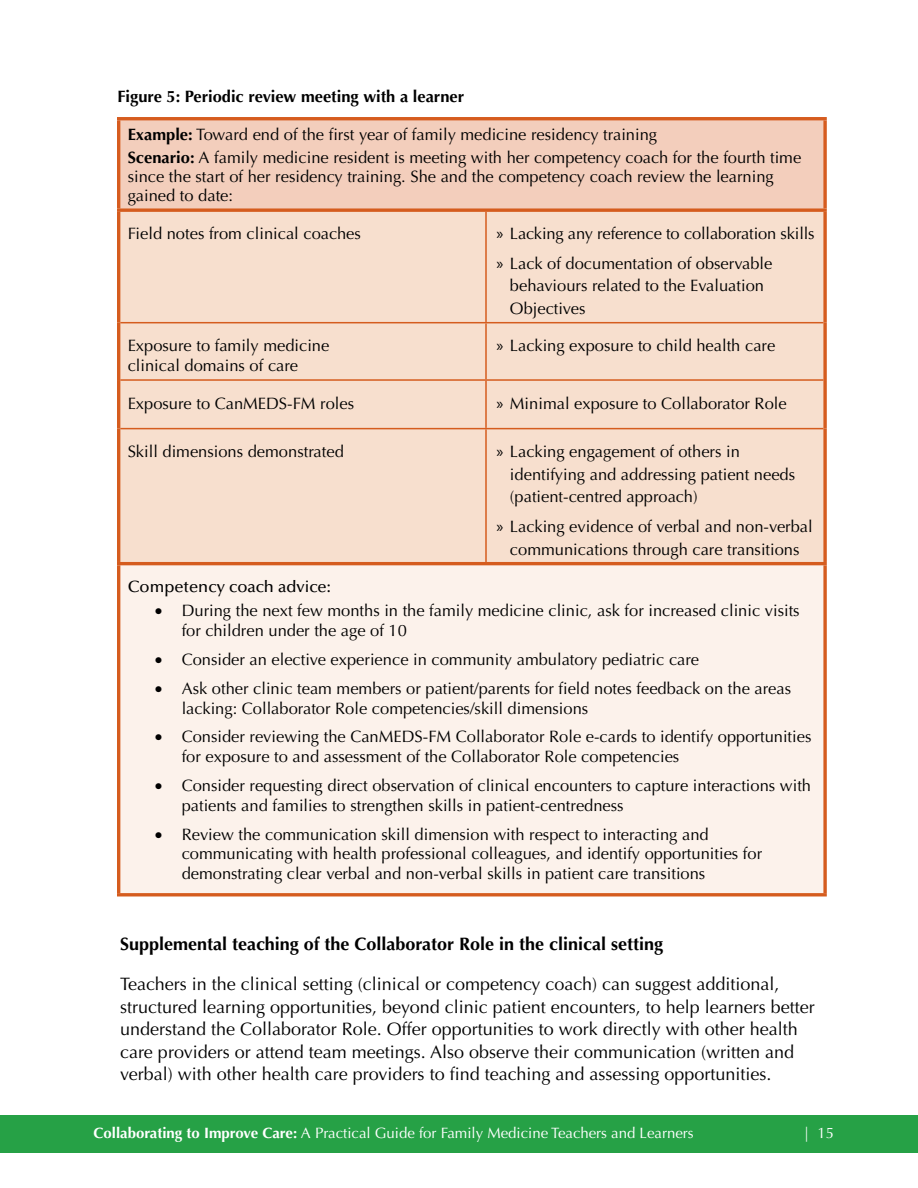
<style>
.page{position:relative;width:918px;height:1188px;background:#fff}
.page>*{position:absolute;margin:0;border:0;box-sizing:border-box;transform-origin:0 0}
.t1{font:18px/22.5px "Optima";color:#000}
.t2{font:700 18px "Optima";color:#000}
.t3{font:16.5px/19.8px "Optima";color:#000}
.t4{font:700 16.5px "Optima";color:#000}
.t5{font:500 16.5px "Optima";color:#000}
.t6{font:15px "Optima";color:#fff}
.s1{font-weight:700}
.s2{font-family:"Myriad Pro"}
</style>
<div class="page">
<div style="left:0;top:1115px;width:918px;height:38px;background:#26a146"></div>
<div style="left:119px;top:119px;width:706px;height:91px;background:#f3cebc"></div>
<div style="left:120px;top:212px;width:703px;height:350px;background:#f7dfce"></div>
<div style="left:119px;top:564px;width:706px;height:331px;background:#fcf2eb"></div>
<hr style="left:117px;top:117px;width:369px;height:3px;background:#d65c1f">
<hr style="left:117px;top:120px;width:3px;height:88px;background:#d65c1f">
<hr style="left:486px;top:117px;width:341px;height:3px;background:#d65c1f">
<svg style="left:823px;top:120px;width:4px;height:88px"></svg>
<svg style="left:823px;top:565px;width:4px;height:328px"></svg>
<svg style="left:117px;top:208px;width:369px;height:4px"></svg>
<hr style="left:117px;top:212px;width:3px;height:111px;background:#d55c1e">
<svg style="left:486px;top:208px;width:341px;height:4px"></svg>
<svg style="left:823px;top:212px;width:4px;height:111px"></svg>
<hr style="left:117px;top:323px;width:3px;height:57px;background:#d55c1e">
<svg style="left:823px;top:323px;width:4px;height:57px"></svg>
<hr style="left:117px;top:380px;width:3px;height:49px;background:#d55c1e">
<svg style="left:823px;top:380px;width:4px;height:49px"></svg>
<hr style="left:117px;top:429px;width:3px;height:133px;background:#d55c1e">
<svg style="left:823px;top:429px;width:4px;height:133px"></svg>
<hr style="left:117px;top:562px;width:369px;height:3px;background:#d55c1e">
<hr style="left:117px;top:565px;width:3px;height:328px;background:#d55c1e">
<hr style="left:486px;top:562px;width:341px;height:3px;background:#d55c1e">
<hr style="left:117px;top:893px;width:369px;height:3px;background:#d55c1e">
<hr style="left:486px;top:893px;width:341px;height:3px;background:#d55c1e">
<hr style="left:485px;top:212px;width:2px;height:110px;background:#d55c1e">
<hr style="left:120px;top:322px;width:366px;height:1px;background:#d55c1e">
<hr style="left:486px;top:322px;width:337px;height:1px;background:#d55c1e">
<hr style="left:485px;top:323px;width:2px;height:56px;background:#d55c1e">
<hr style="left:120px;top:379px;width:366px;height:2px;background:#d55c1e">
<hr style="left:486px;top:379px;width:337px;height:2px;background:#d55c1e">
<hr style="left:485px;top:381px;width:2px;height:47px;background:#d55c1e">
<hr style="left:120px;top:428px;width:366px;height:1px;background:#d55c1e">
<hr style="left:486px;top:428px;width:337px;height:1px;background:#d55c1e">
<hr style="left:485px;top:429px;width:2px;height:133px;background:#d55c1e">
<p class="t4" style="left:118px;top:87px;width:348px">Figure 5: Periodic review meeting with a learner</p>
<p class="t3" style="left:128px;top:123px;width:675px;line-height:23.5px"><span class="s1">Example:</span> Toward end of the first year of family medicine residency training<br><span class="s1">Scenario:</span> A family medicine resident is meeting with her competency coach for the fourth time</p>
<p class="t3" style="left:128px;top:167px;width:648px;line-height:19px">since the start of her residency training. She and the competency coach review the learning gained to date:</p>
<p class="t3" style="left:128px;top:223px;width:235px">Field notes from clinical coaches</p>
<p class="t3" style="left:496px;top:218px;width:320px;line-height:30px"><span class="s2">»</span> Lacking any reference to collaboration skills <span class="s2">»</span> Lack of documentation of observable</p>
<p class="t3" style="left:510px;top:275px;width:256px;line-height:22.5px">behaviours related to the Evaluation<br>Objectives</p>
<p class="t3" style="left:128px;top:336px;width:203px">Exposure to family medicine clinical domains of care</p>
<p class="t3" style="left:496px;top:336px;width:280px"><span class="s2">»</span> Lacking exposure to child health care</p>
<p class="t3" style="left:128px;top:393px;width:228px">Exposure to CanMEDS-FM roles</p>
<p class="t3" style="left:496px;top:393px;width:292px"><span class="s2">»</span> Minimal exposure to Collaborator Role</p>
<p class="t3" style="left:128px;top:442px;width:218px">Skill dimensions demonstrated</p>
<p class="t3" style="left:510px;top:441px;width:287px;line-height:22.5px;text-indent:-13px"><span class="s2">»</span> Lacking engagement of others in identifying and addressing patient needs (patient-centred approach)</p>
<p class="t3" style="left:496px;top:516px;width:318px;line-height:22.5px;text-align:center"><span class="s2">»</span> Lacking evidence of verbal and non-verbal communications through care transitions</p>
<p class="t5" style="left:128px;top:577px;width:205px">Competency coach advice:</p>
<p class="t3" style="left:182px;top:601px;width:620px;text-indent:-27px">• During the next few months in the family medicine clinic, ask for increased clinic visits for children under the age of 10</p>
<p class="t3" style="left:155px;top:650px;width:546px">• Consider an elective experience in community ambulatory pediatric care</p>
<p class="t3" style="left:182px;top:679px;width:611px;text-indent:-27px">• Ask other clinic team members or patient/parents for field notes feedback on the areas lacking: Collaborator Role competencies/skill dimensions</p>
<p class="t3" style="left:182px;top:727px;width:631px;text-indent:-27px">• Consider reviewing the CanMEDS-FM Collaborator Role e-cards to identify opportunities for exposure to and assessment of the Collaborator Role competencies</p>
<p class="t3" style="left:182px;top:776px;width:631px;text-indent:-27px">• Consider requesting direct observation of clinical encounters to capture interactions with patients and families to strengthen skills in patient-centredness</p>
<p class="t3" style="left:182px;top:824px;width:582px;text-indent:-27px">• Review the communication skill dimension with respect to interacting and communicating with health professional colleagues, and identify opportunities for demonstrating clear verbal and non-verbal skills in patient care transitions</p>
<p class="t2" style="left:120px;top:933px;width:545px">Supplemental teaching of the Collaborator Role in the clinical setting</p>
<p class="t1" style="left:120px;top:973px;width:696px">Teachers in the clinical setting (clinical or competency coach) can suggest additional, structured learning opportunities, beyond clinic patient encounters, to help learners better understand the Collaborator Role. Offer opportunities to work directly with other health care providers or attend team meetings. Also observe their communication (written and verbal) with other health care providers to find teaching and assessing opportunities.</p>
<p class="t6" style="left:94px;top:1124px;width:602px"><span class="s1">Collaborating to Improve Care:</span> A Practical Guide for Family Medicine Teachers and Learners</p>
<p class="t6" style="left:804px;top:1124px;width:32px">| 15</p>
</div>
